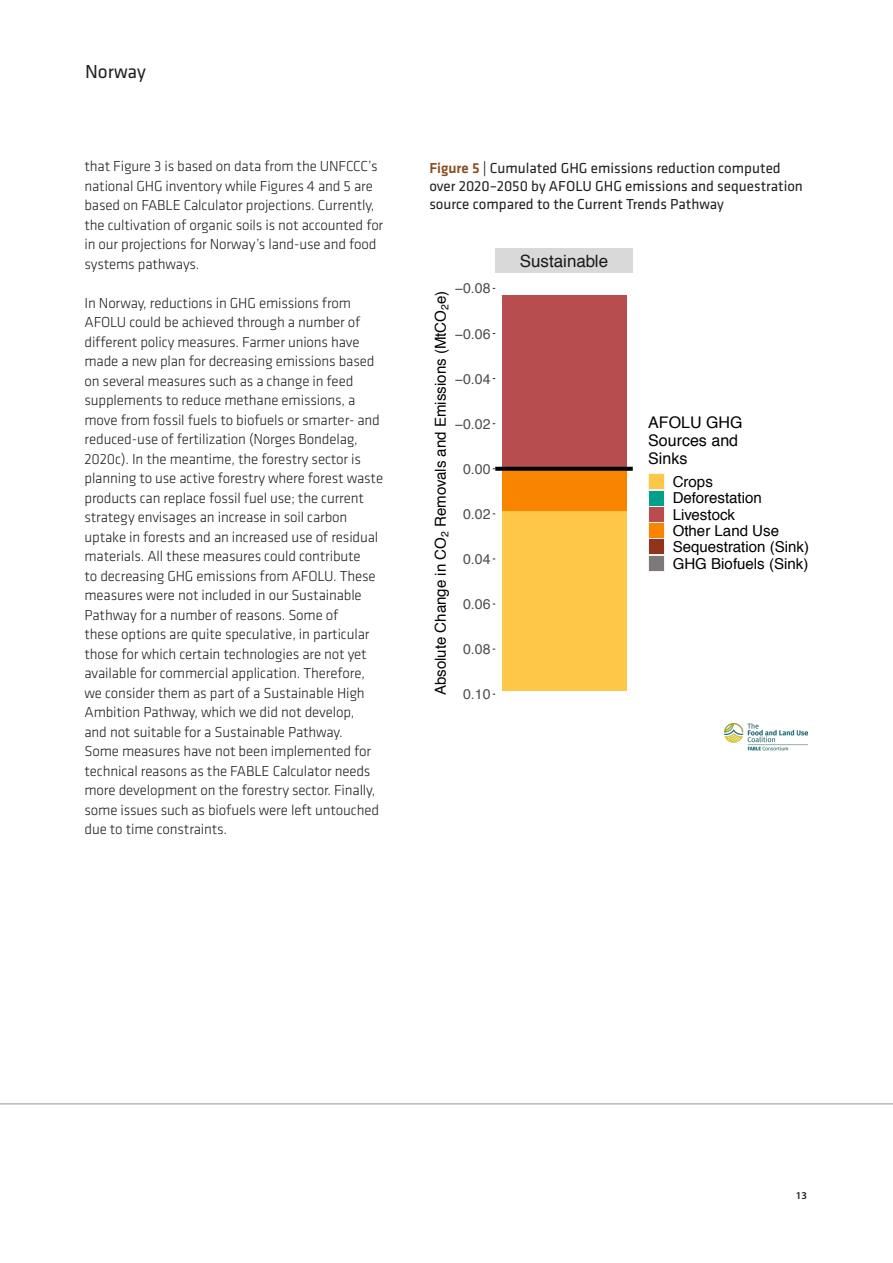
<style>
.page{position:relative;width:893px;height:1263px;background:#fff}
.page>*{position:absolute;margin:0;border:0;box-sizing:border-box;transform-origin:0 0}
.t1{font:19.5px "Klavika";color:#231f20}
.t2{font:16.95px "Helvetica";color:#1a1a1a}
.t3{font:16.05px/17.7px "Helvetica";color:#000}
.t4{font:300 15px/19.5px "Klavika";letter-spacing:-.01em;color:#231f20}
.t5{font:15px/18px "Klavika";color:#231f20}
.t6{font:15px/16.4px "Helvetica";color:#000}
.t7{font:14.1px "Helvetica";color:#4d4d4d}
.t8{font:600 10.5px "Myriad Pro";color:#231f20}
.s1{font-weight:500;color:#8a4c1f}
</style>
<div class="page">
<hr style="left:0;top:1103px;width:893px;height:1px;background:#939598">
<div style="left:501px;top:511px;width:125px;height:180px;background:#ffc748"></div>
<div style="left:501px;top:295px;width:125px;height:174px;background:#b84d50"></div>
<div style="left:501px;top:469px;width:125px;height:42px;background:#f98400"></div>
<svg style="left:495px;top:467px;width:138px;height:4px"></svg>
<div style="left:495px;top:249px;width:138px;height:24px;background:#d9d9d9"></div>
<div style="left:648px;top:474px;width:16px;height:16px;background:#f2f2f2"></div>
<div style="left:649px;top:474px;width:15px;height:15px;background:#ffc748"></div>
<svg style="left:648px;top:490px;width:16px;height:16px"></svg>
<div style="left:649px;top:490px;width:15px;height:15px;background:#00a08a"></div>
<div style="left:648px;top:506px;width:16px;height:16px;background:#f2f2f2"></div>
<div style="left:649px;top:507px;width:15px;height:15px;background:#b84d50"></div>
<div style="left:648px;top:522px;width:16px;height:17px;background:#f2f2f2"></div>
<div style="left:649px;top:523px;width:15px;height:15px;background:#f98400"></div>
<div style="left:648px;top:539px;width:16px;height:16px;background:#f2f2f2"></div>
<div style="left:649px;top:539px;width:15px;height:15px;background:#91341d"></div>
<div style="left:648px;top:555px;width:16px;height:16px;background:#f2f2f2"></div>
<div style="left:649px;top:556px;width:15px;height:15px;background:#7d7979"></div>
<img style="left:725px;top:723px;width:83px;height:27px">
<p class="t1" style="left:85px;top:61px;width:62px">Norway</p>
<p class="t4" style="left:85px;top:157px;width:300px">that Figure 3 is based on data from the UNFCCC’s national GHG inventory while Figures 4 and 5 are based on FABLE Calculator projections. Currently, the cultivation of organic soils is not accounted for in our projections for Norway’s land-use and food systems pathways.</p>
<p class="t4" style="left:85px;top:293px;width:300px">In Norway, reductions in GHG emissions from AFOLU could be achieved through a number of different policy measures. Farmer unions have made a new plan for decreasing emissions based on several measures such as a change in feed supplements to reduce methane emissions, a move from fossil fuels to biofuels or smarter- and reduced-use of fertilization (Norges Bondelag, 2020c). In the meantime, the forestry sector is planning to use active forestry where forest waste products can replace fossil fuel use; the current strategy envisages an increase in soil carbon uptake in forests and an increased use of residual materials. All these measures could contribute<br>to decreasing GHG emissions from AFOLU. These measures were not included in our Sustainable Pathway for a number of reasons. Some of<br>these options are quite speculative, in particular those for which certain technologies are not yet available for commercial application. Therefore, we consider them as part of a Sustainable High Ambition Pathway, which we did not develop,<br>and not suitable for a Sustainable Pathway.<br>Some measures have not been implemented for technical reasons as the FABLE Calculator needs more development on the forestry sector. Finally, some issues such as biofuels were left untouched due to time constraints.</p>
<p class="t5" style="left:429px;top:159px;width:375px"><span class="s1">Figure 5</span> | Cumulated GHG emissions reduction computed over 2020–2050 by AFOLU GHG emissions and sequestration source compared to the Current Trends Pathway</p>
<p class="t7" style="left:455px;top:278px;width:37px">−0.08</p>
<p class="t7" style="left:455px;top:323px;width:37px">−0.06</p>
<p class="t7" style="left:455px;top:368px;width:37px">−0.04</p>
<p class="t7" style="left:455px;top:413px;width:37px">−0.02</p>
<p class="t7" style="left:463px;top:458px;width:29px">0.00</p>
<p class="t7" style="left:463px;top:503px;width:29px">0.02</p>
<p class="t7" style="left:463px;top:548px;width:29px">0.04</p>
<p class="t7" style="left:463px;top:593px;width:29px">0.06</p>
<p class="t7" style="left:463px;top:638px;width:29px">0.08</p>
<p class="t6" style="left:433px;top:695px;width:406px;rotate:-90deg">Absolute Change in CO<sub>2</sub> Removals and Emissions (MtCO<sub>2</sub>e)</p>
<p class="t7" style="left:463px;top:683px;width:29px">0.10</p>
<p class="t2" style="left:520px;top:248px;width:90px">Sustainable</p>
<p class="t3" style="left:648px;top:414px;width:96px">AFOLU GHG<br>Sources and<br>Sinks</p>
<p class="t6" style="left:673px;top:474px;width:138px">Crops<br>Deforestation<br>Livestock<br>Other Land Use<br>Sequestration (Sink)<br>GHG Biofuels (Sink)</p>
<p class="t8" style="left:796px;top:1188px;width:13px">13</p>
</div>
